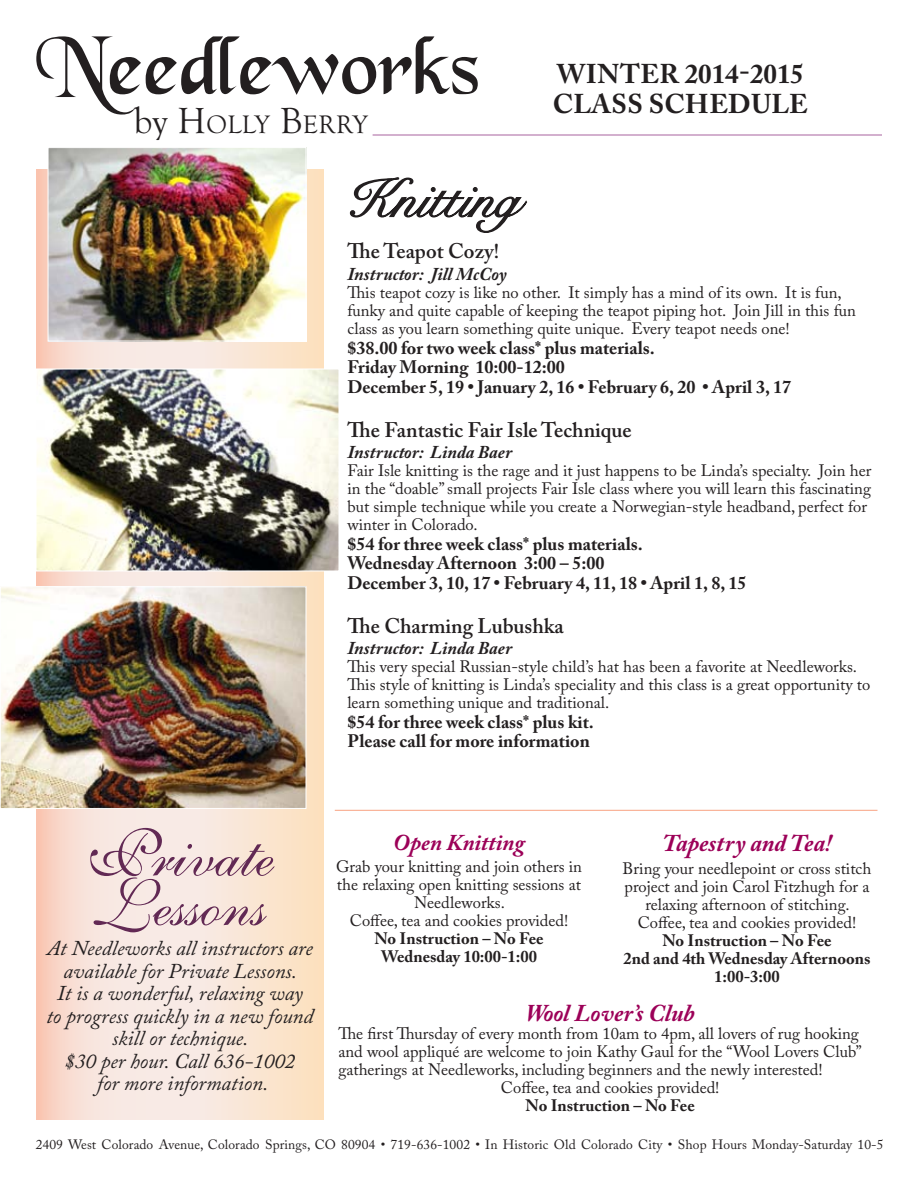
<style>
.page{position:relative;width:918px;height:1188px;background:#fff}
.page>*{position:absolute;margin:0;border:0;box-sizing:border-box;transform-origin:0 0}
.t1{font:86.55px "Tenace S Si";color:#231f20}
.t2{font:66px/49.5px "English 111 Presto BT";color:#622954}
.t3{font:54px "Snell Roundhand Script";color:#231f20}
.t4{font:700 27px/30px "Adobe Caslon Pro";letter-spacing:.015em;color:#231f20}
.t5{font:26.1px "Goudy Old Sty T";letter-spacing:.015em;color:#231f20}
.t6{font:italic 700 24px "Adobe Caslon Pro";color:#9c0058}
.t7{font:italic 700 22.5px "Adobe Caslon Pro";color:#9c0058}
.t8{font:italic 21px/22.5px "Adobe Caslon Pro";color:#231f20;text-align:center}
.t9{font:600 21px "Adobe Caslon Pro";color:#231f20}
.t10{font:700 18px/19.5px "Adobe Caslon Pro";color:#231f20}
.t11{font:italic 700 18px "Adobe Caslon Pro";color:#231f20}
.t12{font:16.5px/18px "Adobe Caslon Pro";color:#231f20}
.t13{font:700 16.5px/18px "Adobe Caslon Pro";color:#231f20;text-align:center}
.t14{font:13.5px "Adobe Caslon Pro";letter-spacing:.005em;color:#231f20}
.s1{font-size:37.35px}
</style>
<div class="page">
<hr style="left:373px;top:135px;width:509px;height:1px;background:#a9629e">
<svg style="left:36px;top:169px;width:288px;height:951px;background:#f9e3d4"></svg>
<svg style="left:349px;top:177px;width:179px;height:56px"></svg>
<img style="left:2px;top:588px;width:302px;height:219px">
<div style="left:0;top:586px;width:306px;height:223px;border:1px solid #fff"></div>
<img style="left:50px;top:149px;width:254px;height:190px">
<div style="left:48px;top:147px;width:258px;height:194px;border:1px solid #fff"></div>
<img style="left:38px;top:371px;width:299px;height:198px">
<div style="left:36px;top:369px;width:303px;height:202px;border:1px solid #fff"></div>
<hr style="left:335px;top:810px;width:542px;height:1px;background:#f8a281">
<h1 class="t1" style="left:36px;top:33px;width:445px">Needleworks</h1>
<h3 class="t5" style="left:134px;top:110px;width:235px"><span class="s1">by</span> <span class="s1">H</span>OLLY <span class="s1">B</span>ERRY</h3>
<h3 class="t4" style="left:553px;top:59px;width:255px">WINTER 2014-2015<br>CLASS SCHEDULE</h3>
<h3 class="t3" style="left:346px;top:168px;width:175px">Knitting</h3>
<p class="t9" style="left:347px;top:239px;width:153px">The Teapot Cozy!</p>
<p class="t11" style="left:347px;top:263px;width:161px">Instructor: Jill McCoy</p>
<p class="t12" style="left:347px;top:283px;width:510px">This teapot cozy is like no other. It simply has a mind of its own. It is fun, funky and quite capable of keeping the teapot piping hot. Join Jill in this fun class as you learn something quite unique. Every teapot needs one!</p>
<p class="t10" style="left:347px;top:338px;width:445px">$38.00 for two week class* plus materials.<br>Friday Morning 10:00-12:00<br>December 5, 19 • January 2, 16 • February 6, 20 • April 3, 17</p>
<p class="t9" style="left:347px;top:417px;width:286px">The Fantastic Fair Isle Technique</p>
<p class="t11" style="left:347px;top:441px;width:166px">Instructor: Linda Baer</p>
<p class="t12" style="left:347px;top:462px;width:525px">Fair Isle knitting is the rage and it just happens to be Linda’s specialty. Join her in the “doable” small projects Fair Isle class where you will learn this fascinating but simple technique while you create a Norwegian-style headband, perfect for winter in Colorado.</p>
<p class="t10" style="left:347px;top:534px;width:401px">$54 for three week class* plus materials.<br>Wednesday Afternoon 3:00 – 5:00<br>December 3, 10, 17 • February 4, 11, 18 • April 1, 8, 15</p>
<p class="t9" style="left:347px;top:613px;width:218px">The Charming Lubushka</p>
<p class="t11" style="left:347px;top:638px;width:166px">Instructor: Linda Baer</p>
<p class="t12" style="left:347px;top:658px;width:525px">This very special Russian-style child’s hat has been a favorite at Needleworks.<br>This style of knitting is Linda’s speciality and this class is a great opportunity to learn something unique and traditional.</p>
<p class="t10" style="left:347px;top:712px;width:248px">$54 for three week class* plus kit.<br>Please call for more information</p>
<h2 class="t2" style="left:86px;top:830px;width:189px">Private<br>Lessons</h2>
<p class="t8" style="left:47px;top:937px;width:268px">At Needleworks all instructors are available for Private Lessons.<br>It is a wonderful, relaxing way<br>to progress quickly in a new found skill or technique.<br>$30 per hour. Call 636-1002<br>for more information.</p>
<h3 class="t6" style="left:662px;top:829px;width:171px">Tapestry and Tea!</h3>
<p class="t12" style="left:623px;top:859px;width:250px;text-align:center">Bring your needlepoint or cross stitch project and join Carol Fitzhugh for a relaxing afternoon of stitching.<br>Coffee, tea and cookies provided!</p>
<p class="t13" style="left:624px;top:931px;width:248px">No Instruction – No Fee<br>2nd and 4th Wednesday Afternoons<br>1:00-3:00</p>
<h3 class="t7" style="left:393px;top:829px;width:134px">Open Knitting</h3>
<p class="t12" style="left:336px;top:858px;width:247px;text-align:center">Grab your knitting and join others in the relaxing open knitting sessions at<br>Needleworks.<br>Coffee, tea and cookies provided!</p>
<p class="t13" style="left:374px;top:930px;width:171px">No Instruction – No Fee<br>Wednesday 10:00-1:00</p>
<h3 class="t6" style="left:526px;top:999px;width:171px">Wool Lover’s Club</h3>
<p class="t12" style="left:338px;top:1024px;width:522px">The first Thursday of every month from 10am to 4pm, all lovers of rug hooking</p>
<p class="t12" style="left:338px;top:1042px;width:525px">and wool appliqué are welcome to join Kathy Gaul for the “Wool Lovers Club”</p>
<p class="t12" style="left:338px;top:1060px;width:486px">gatherings at Needleworks, including beginners and the newly interested!</p>
<p class="t12" style="left:501px;top:1078px;width:220px">Coffee, tea and cookies provided!</p>
<p class="t13" style="left:526px;top:1096px;width:171px">No Instruction – No Fee</p>
<p class="t14" style="left:36px;top:1137px;width:849px">2409 West Colorado Avenue, Colorado Springs, CO 80904 • 719-636-1002 • In Historic Old Colorado City • Shop Hours Monday-Saturday 10-5</p>
</div>
